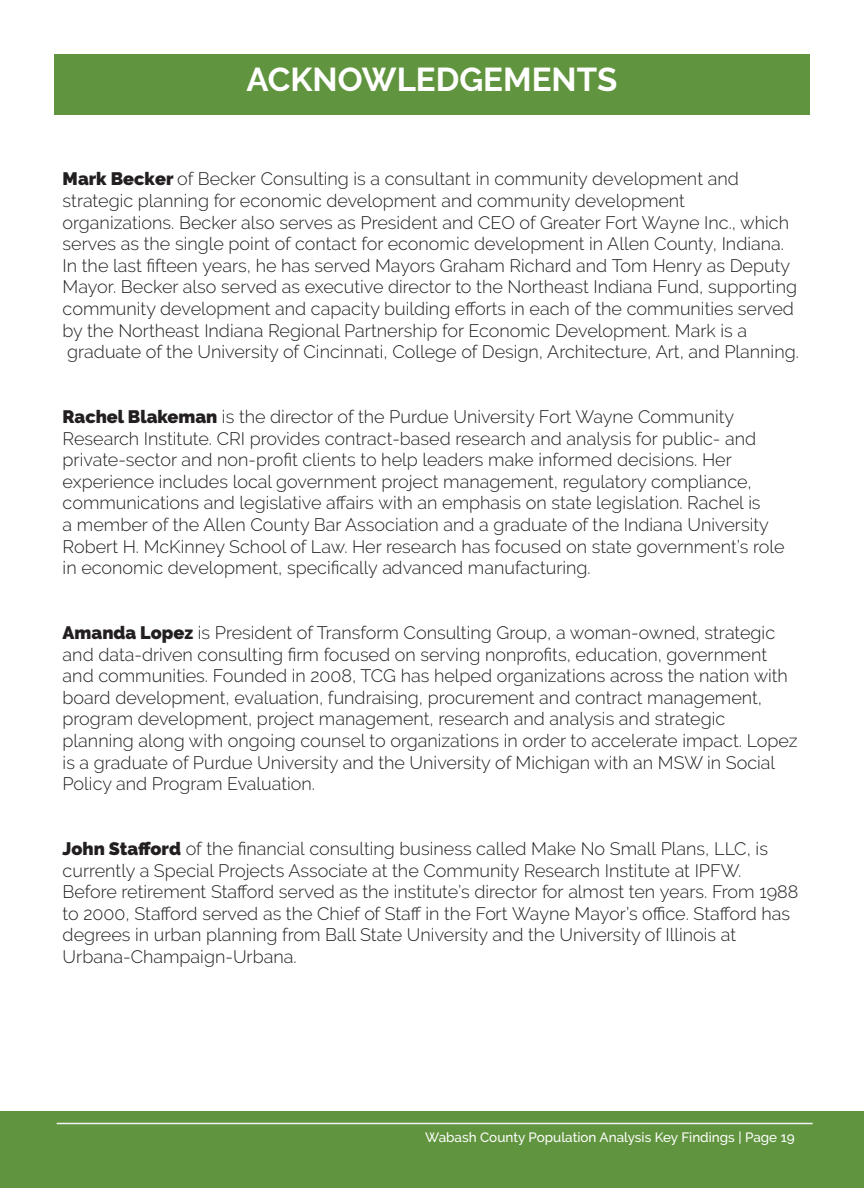
<style>
.page{position:relative;width:864px;height:1188px;background:#fff}
.page>*{position:absolute;margin:0;border:0;box-sizing:border-box;transform-origin:0 0}
.t1{font:700 33px "Raleway";color:#fff}
.t2{font:300 18px/21.6px "Raleway";color:#231f20}
.t3{font:500 13.5px "Raleway";color:#fff}
.s1{font-weight:900}
</style>
<div class="page">
<div style="left:0;top:1111px;width:864px;height:77px;background:#61943f"></div>
<hr style="left:57px;top:1123px;width:756px;height:1px;background:#f1f4f4">
<div style="left:54px;top:54px;width:756px;height:60px;background:#61943f"></div>
<p class="t1" style="left:247px;top:61px;width:372px">ACKNOWLEDGEMENTS</p>
<p class="t2" style="left:63px;top:168px;width:738px"><span class="s1">Mark Becker</span> of Becker Consulting is a consultant in community development and strategic planning for economic development and community development organizations. Becker also serves as President and CEO of Greater Fort Wayne Inc., which serves as the single point of contact for economic development in Allen County, Indiana.<br>In the last fifteen years, he has served Mayors Graham Richard and Tom Henry as Deputy Mayor. Becker also served as executive director to the Northeast Indiana Fund, supporting community development and capacity building efforts in each of the communities served by the Northeast Indiana Regional Partnership for Economic Development. Mark is a graduate of the University of Cincinnati, College of Design, Architecture, Art, and Planning.</p>
<p class="t2" style="left:63px;top:406px;width:724px"><span class="s1">Rachel Blakeman</span> is the director of the Purdue University Fort Wayne Community Research Institute. CRI provides contract-based research and analysis for public- and private-sector and non-profit clients to help leaders make informed decisions. Her experience includes local government project management, regulatory compliance, communications and legislative affairs with an emphasis on state legislation. Rachel is<br>a member of the Allen County Bar Association and a graduate of the Indiana University Robert H. McKinney School of Law. Her research has focused on state government’s role in economic development, specifically advanced manufacturing.</p>
<p class="t2" style="left:63px;top:622px;width:736px"><span class="s1">Amanda Lopez</span> is President of Transform Consulting Group, a woman-owned, strategic and data-driven consulting firm focused on serving nonprofits, education, government and communities. Founded in 2008, TCG has helped organizations across the nation with board development, evaluation, fundraising, procurement and contract management, program development, project management, research and analysis and strategic planning along with ongoing counsel to organizations in order to accelerate impact. Lopez is a graduate of Purdue University and the University of Michigan with an MSW in Social Policy and Program Evaluation.</p>
<p class="t2" style="left:63px;top:838px;width:737px"><span class="s1">John Stafford</span> of the financial consulting business called Make No Small Plans, LLC, is currently a Special Projects Associate at the Community Research Institute at IPFW.<br>Before retirement Stafford served as the institute’s director for almost ten years. From 1988 to 2000, Stafford served as the Chief of Staff in the Fort Wayne Mayor’s office. Stafford has degrees in urban planning from Ball State University and the University of Illinois at Urbana-Champaign-Urbana.</p>
<p class="t3" style="left:425px;top:1130px;width:371px">Wabash County Population Analysis Key Findings | Page 19</p>
</div>
